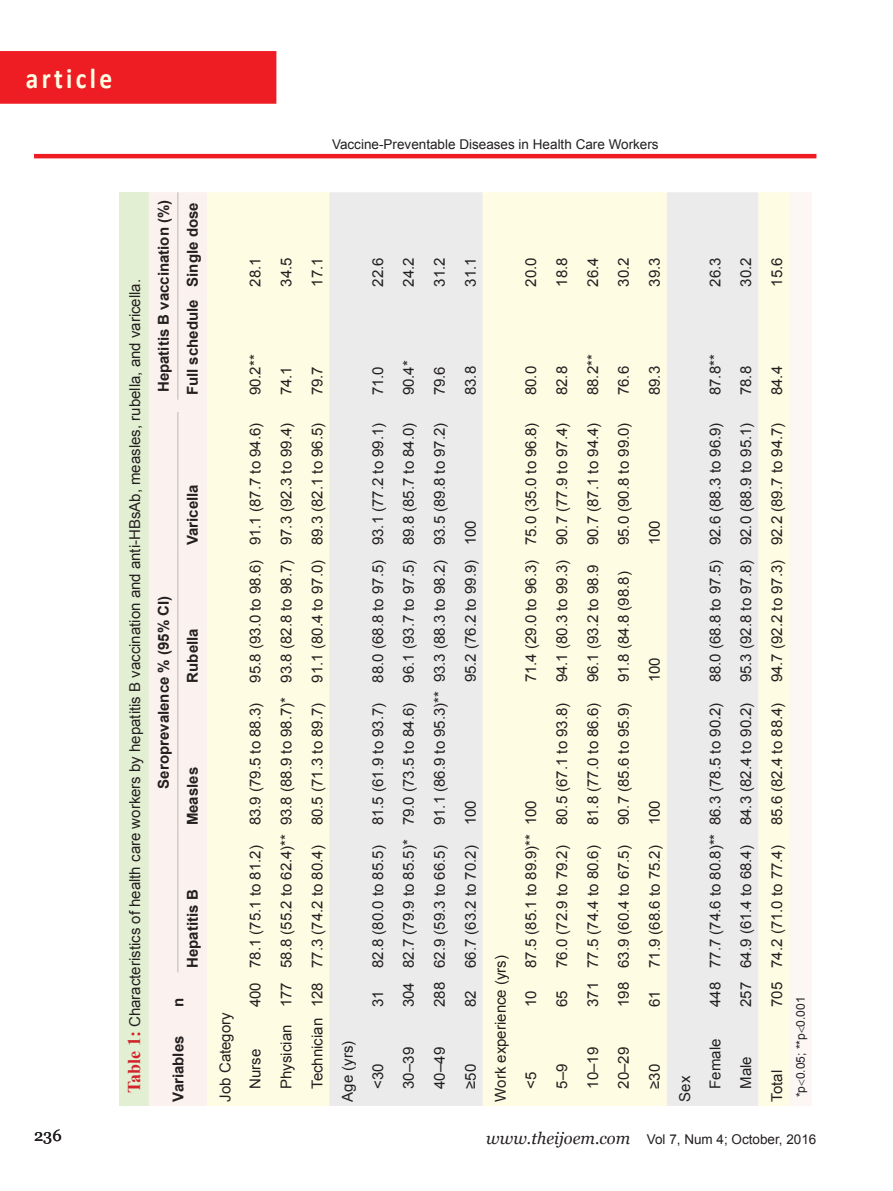
<style>
.page{position:relative;width:893px;height:1191px;background:#fff}
.page>*{position:absolute;margin:0;border:0;box-sizing:border-box;transform-origin:0 0}
.t1{font:700 28.8px "Calibri";letter-spacing:.13em;color:#fffce4;scale:.88 1}
.t2{font:16.5px "Georgia";color:#231f20}
.t3{font:15px/30.3px "Arial";color:#231f20}
.t4{font:700 15px "Arial";color:#231f20}
.Running_Title{font:13.5px "Arial";color:#231f20}
.t5{font:12px "Arial";color:#231f20}
.s1{font-family:"Times New Roman";font-weight:700;font-size:18px;color:#d1232a}
.s2{font-family:"Georgia";font-style:italic;font-size:16.5px}
</style>
<div class="page">
<hr style="left:34px;top:154px;width:782px;height:4px;background:#ee1d23">
<div style="left:0;top:51px;width:276px;height:53px;background:#ee1d23"></div>
<div style="left:119px;top:192px;width:30px;height:914px;background:#e3efd2"></div>
<div style="left:149px;top:192px;width:58px;height:914px;background:#fbf1ee"></div>
<div style="left:207px;top:192px;width:582px;height:914px;background:#fffce4"></div>
<svg style="left:329px;top:192px;width:429px;height:914px;background:#f3f2e8"></svg>
<div style="left:789px;top:192px;width:23px;height:914px;background:#fcf6f5"></div>
<hr style="left:178px;top:829px;width:1px;height:143px;background:#bbb7b7">
<hr style="left:178px;top:687px;width:1px;height:142px;background:#bbb7b7">
<hr style="left:178px;top:549px;width:1px;height:138px;background:#bbb7b7">
<hr style="left:178px;top:412px;width:1px;height:137px;background:#bbb7b7">
<hr style="left:178px;top:291px;width:1px;height:109px;background:#bbb7b7">
<hr style="left:178px;top:192px;width:1px;height:99px;background:#bbb7b7">
<h1 class="t1" style="left:26px;top:60px;width:99px">article</h1>
<p class="Running_Title" style="left:332px;top:136px;width:328px">Vaccine-Preventable Diseases in Health Care Workers</p>
<p class="t3" style="left:120px;top:1093px;width:815px;rotate:-90deg"><span class="s1">Table 1:</span> Characteristics of health care workers by hepatitis B vaccination and anti-HBsAb, measles, rubella, and varicella.</p>
<p class="t4" style="left:153px;top:392px;width:194px;rotate:-90deg">Hepatitis B vaccination (%)</p>
<p class="t4" style="left:183px;top:395px;width:194px;rotate:-90deg">Full schedule Single dose</p>
<p class="t4" style="left:183px;top:545px;width:62px;rotate:-90deg">Varicella</p>
<p class="t4" style="left:153px;top:788px;width:194px;rotate:-90deg">Seroprevalence % (95% CI)</p>
<p class="t4" style="left:183px;top:682px;width:56px;rotate:-90deg">Rubella</p>
<p class="t4" style="left:183px;top:825px;width:60px;rotate:-90deg">Measles</p>
<p class="t4" style="left:183px;top:968px;width:80px;rotate:-90deg">Hepatitis B</p>
<p class="t4" style="left:168px;top:1007px;width:11px;rotate:-90deg">n</p>
<p class="t4" style="left:168px;top:1101px;width:67px;rotate:-90deg">Variables</p>
<p class="t3" style="left:240px;top:287px;width:31px;rotate:-90deg">28.1</p>
<p class="t3" style="left:271px;top:287px;width:31px;rotate:-90deg">34.5</p>
<p class="t3" style="left:302px;top:287px;width:31px;rotate:-90deg">17.1</p>
<p class="t3" style="left:363px;top:287px;width:31px;rotate:-90deg">22.6</p>
<p class="t3" style="left:394px;top:287px;width:31px;rotate:-90deg">24.2</p>
<p class="t3" style="left:425px;top:287px;width:31px;rotate:-90deg">31.2</p>
<p class="t3" style="left:455px;top:287px;width:31px;rotate:-90deg">31.1</p>
<p class="t3" style="left:516px;top:287px;width:31px;rotate:-90deg">20.0</p>
<p class="t3" style="left:547px;top:286px;width:31px;rotate:-90deg">18.8</p>
<p class="t3" style="left:578px;top:286px;width:31px;rotate:-90deg">26.4</p>
<p class="t3" style="left:609px;top:286px;width:31px;rotate:-90deg">30.2</p>
<p class="t3" style="left:640px;top:286px;width:31px;rotate:-90deg">39.3</p>
<p class="t3" style="left:700px;top:286px;width:31px;rotate:-90deg">26.3</p>
<p class="t3" style="left:731px;top:286px;width:31px;rotate:-90deg">30.2</p>
<p class="t3" style="left:762px;top:286px;width:31px;rotate:-90deg">15.6</p>
<p class="t3" style="left:240px;top:395px;width:42px;rotate:-90deg">90.2**</p>
<p class="t3" style="left:240px;top:682px;width:261px;rotate:-90deg">95.8 (93.0 to 98.6) 91.1 (87.7 to 94.6)</p>
<p class="t3" style="left:240px;top:825px;width:124px;rotate:-90deg">83.9 (79.5 to 88.3)</p>
<p class="t3" style="left:240px;top:1007px;width:163px;rotate:-90deg">400 78.1 (75.1 to 81.2)</p>
<p class="t3" style="left:210px;top:1089px;width:78px;text-indent:-13px;rotate:-90deg">Job Category<br>Nurse</p>
<p class="t3" style="left:271px;top:395px;width:31px;rotate:-90deg">74.1</p>
<p class="t3" style="left:271px;top:1088px;width:667px;rotate:-90deg">Physician 177 58.8 (55.2 to 62.4)** 93.8 (88.9 to 98.7)* 93.8 (82.8 to 98.7) 97.3 (92.3 to 99.4)</p>
<p class="t3" style="left:302px;top:395px;width:31px;rotate:-90deg">79.7</p>
<p class="t3" style="left:302px;top:682px;width:261px;rotate:-90deg">91.1 (80.4 to 97.0) 89.3 (82.1 to 96.5)</p>
<p class="t3" style="left:302px;top:825px;width:124px;rotate:-90deg">80.5 (71.3 to 89.7)</p>
<p class="t3" style="left:302px;top:1088px;width:245px;rotate:-90deg">Technician 128 77.3 (74.2 to 80.4)</p>
<p class="t3" style="left:363px;top:395px;width:31px;rotate:-90deg">71.0</p>
<p class="t3" style="left:363px;top:682px;width:261px;rotate:-90deg">88.0 (68.8 to 97.5) 93.1 (77.2 to 99.1)</p>
<p class="t3" style="left:363px;top:825px;width:124px;rotate:-90deg">81.5 (61.9 to 93.7)</p>
<p class="t3" style="left:363px;top:968px;width:124px;rotate:-90deg">82.8 (80.0 to 85.5)</p>
<p class="t3" style="left:363px;top:1007px;width:18px;rotate:-90deg">31</p>
<p class="t3" style="left:332px;top:1088px;width:50px;text-indent:-13px;rotate:-90deg">Age (yrs) &lt;30</p>
<p class="t3" style="left:394px;top:395px;width:37px;rotate:-90deg">90.4*</p>
<p class="t3" style="left:394px;top:682px;width:261px;rotate:-90deg">96.1 (93.7 to 97.5) 89.8 (85.7 to 84.0)</p>
<p class="t3" style="left:394px;top:1007px;width:306px;rotate:-90deg">304 82.7 (79.9 to 85.5)* 79.0 (73.5 to 84.6)</p>
<p class="t3" style="left:394px;top:1088px;width:43px;rotate:-90deg">30–39</p>
<p class="t3" style="left:425px;top:395px;width:31px;rotate:-90deg">79.6</p>
<p class="t3" style="left:425px;top:825px;width:404px;rotate:-90deg">91.1 (86.9 to 95.3)** 93.3 (88.3 to 98.2) 93.5 (89.8 to 97.2)</p>
<p class="t3" style="left:425px;top:1007px;width:163px;rotate:-90deg">288 62.9 (59.3 to 66.5)</p>
<p class="t3" style="left:425px;top:1088px;width:43px;rotate:-90deg">40–49</p>
<p class="t3" style="left:455px;top:395px;width:31px;rotate:-90deg">83.8</p>
<p class="t3" style="left:455px;top:682px;width:164px;rotate:-90deg">95.2 (76.2 to 99.9) 100</p>
<p class="t3" style="left:516px;top:395px;width:31px;rotate:-90deg">80.0</p>
<p class="t3" style="left:516px;top:682px;width:261px;rotate:-90deg">71.4 (29.0 to 96.3) 75.0 (35.0 to 96.8)</p>
<p class="t3" style="left:455px;top:825px;width:27px;rotate:-90deg">100</p>
<p class="t3" style="left:455px;top:968px;width:124px;rotate:-90deg">66.7 (63.2 to 70.2)</p>
<p class="t3" style="left:455px;top:1007px;width:18px;rotate:-90deg">82</p>
<p class="t3" style="left:455px;top:1088px;width:26px;rotate:-90deg">≥50</p>
<p class="t3" style="left:516px;top:968px;width:169px;rotate:-90deg">87.5 (85.1 to 89.9)** 100</p>
<p class="t3" style="left:486px;top:1088px;width:135px;text-indent:-13px;rotate:-90deg">Work experience (yrs) &lt;5</p>
<p class="t3" style="left:516px;top:1007px;width:18px;rotate:-90deg">10</p>
<p class="t3" style="left:547px;top:395px;width:31px;rotate:-90deg">82.8</p>
<p class="t3" style="left:547px;top:682px;width:261px;rotate:-90deg">94.1 (80.3 to 99.3) 90.7 (77.9 to 97.4)</p>
<p class="t3" style="left:547px;top:825px;width:124px;rotate:-90deg">80.5 (67.1 to 93.8)</p>
<p class="t3" style="left:547px;top:968px;width:124px;rotate:-90deg">76.0 (72.9 to 79.2)</p>
<p class="t3" style="left:547px;top:1007px;width:18px;rotate:-90deg">65</p>
<p class="t3" style="left:547px;top:1088px;width:27px;rotate:-90deg">5–9</p>
<p class="t3" style="left:578px;top:395px;width:42px;rotate:-90deg">88.2**</p>
<p class="t3" style="left:578px;top:545px;width:124px;rotate:-90deg">90.7 (87.1 to 94.4)</p>
<p class="t3" style="left:578px;top:682px;width:119px;rotate:-90deg">96.1 (93.2 to 98.9</p>
<p class="t3" style="left:578px;top:825px;width:124px;rotate:-90deg">81.8 (77.0 to 86.6)</p>
<p class="t3" style="left:578px;top:1007px;width:163px;rotate:-90deg">371 77.5 (74.4 to 80.6)</p>
<p class="t3" style="left:578px;top:1088px;width:43px;rotate:-90deg">10–19</p>
<p class="t3" style="left:609px;top:395px;width:31px;rotate:-90deg">76.6</p>
<p class="t3" style="left:609px;top:545px;width:124px;rotate:-90deg">95.0 (90.8 to 99.0)</p>
<p class="t3" style="left:609px;top:682px;width:112px;rotate:-90deg">91.8 (84.8 (98.8)</p>
<p class="t3" style="left:609px;top:825px;width:124px;rotate:-90deg">90.7 (85.6 to 95.9)</p>
<p class="t3" style="left:609px;top:1007px;width:163px;rotate:-90deg">198 63.9 (60.4 to 67.5)</p>
<p class="t3" style="left:609px;top:1088px;width:43px;rotate:-90deg">20–29</p>
<p class="t3" style="left:640px;top:395px;width:31px;rotate:-90deg">89.3</p>
<p class="t3" style="left:640px;top:545px;width:27px;rotate:-90deg">100</p>
<p class="t3" style="left:640px;top:682px;width:27px;rotate:-90deg">100</p>
<p class="t3" style="left:640px;top:825px;width:27px;rotate:-90deg">100</p>
<p class="t3" style="left:640px;top:968px;width:124px;rotate:-90deg">71.9 (68.6 to 75.2)</p>
<p class="t3" style="left:640px;top:1007px;width:18px;rotate:-90deg">61</p>
<p class="t3" style="left:640px;top:1088px;width:26px;rotate:-90deg">≥30</p>
<p class="t3" style="left:700px;top:395px;width:42px;rotate:-90deg">87.8**</p>
<p class="t3" style="left:700px;top:682px;width:261px;rotate:-90deg">88.0 (68.8 to 97.5) 92.6 (88.3 to 96.9)</p>
<p class="t3" style="left:700px;top:1007px;width:306px;rotate:-90deg">448 77.7 (74.6 to 80.8)** 86.3 (78.5 to 90.2)</p>
<p class="t3" style="left:670px;top:1088px;width:52px;text-indent:-13px;rotate:-90deg">Sex<br>Female</p>
<p class="t3" style="left:731px;top:395px;width:31px;rotate:-90deg">78.8</p>
<p class="t3" style="left:731px;top:682px;width:261px;rotate:-90deg">95.3 (92.8 to 97.8) 92.0 (88.9 to 95.1)</p>
<p class="t3" style="left:731px;top:825px;width:124px;rotate:-90deg">84.3 (82.4 to 90.2)</p>
<p class="t3" style="left:731px;top:1007px;width:163px;rotate:-90deg">257 64.9 (61.4 to 68.4)</p>
<p class="t3" style="left:731px;top:1088px;width:34px;rotate:-90deg">Male</p>
<p class="t3" style="left:762px;top:395px;width:31px;rotate:-90deg">84.4</p>
<p class="t3" style="left:762px;top:682px;width:261px;rotate:-90deg">94.7 (92.2 to 97.3) 92.2 (89.7 to 94.7)</p>
<p class="t3" style="left:762px;top:825px;width:124px;rotate:-90deg">85.6 (82.4 to 88.4)</p>
<p class="t3" style="left:762px;top:1007px;width:163px;rotate:-90deg">705 74.2 (71.0 to 77.4)</p>
<p class="t3" style="left:762px;top:1101px;width:33px;rotate:-90deg">Total</p>
<p class="t5" style="left:793px;top:1097px;width:102px;rotate:-90deg">*p 0.05; **p 0.001</p>
<p class="t2" style="left:34px;top:1126px;width:29px">236</p>
<p class="Running_Title" style="left:486px;top:1130px;width:332px"><span class="s2">www.theijoem.com</span> Vol 7, Num 4; October, 2016</p>
</div>
